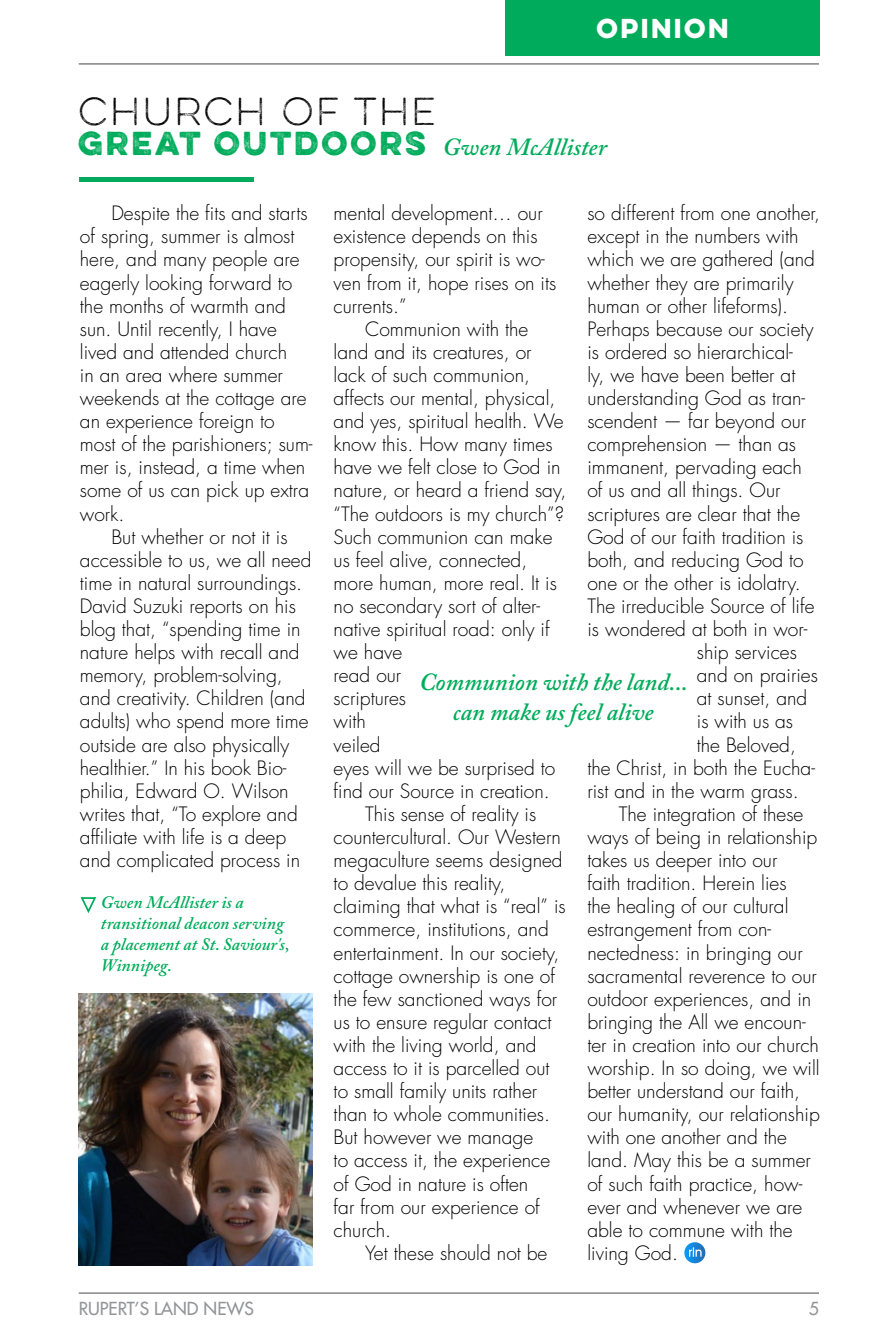
<style>
.page{position:relative;width:882px;height:1339px;background:#fff}
.page>*{position:absolute;margin:0;border:0;box-sizing:border-box;transform-origin:0 0}
.t1{font:100 35px "Eveleth";letter-spacing:.05em;color:#000}
.t2{font:italic 600 24.5px/29.8px "Adobe Caslon Pro";color:#00ac5b;text-align:center}
.t3{font:24.5px "Eveleth Clean";letter-spacing:.1em;color:#fff}
.t4{font:300 19.25px/23.1px "Futura LT";color:#000}
.t5{font:italic 600 17.5px/21px "Adobe Caslon Pro";color:#00ac5b}
.t6{font:17.5px "Futura LT";color:#939598}
.s1{font-family:"Eveleth";font-weight:400;font-style:normal;font-size:29.75px}
</style>
<div class="page">
<hr style="left:79px;top:1292px;width:740px;height:2px;background:#939598">
<hr style="left:79px;top:63px;width:740px;height:2px;background:#939598">
<div style="left:79px;top:177px;width:175px;height:5px;background:#00ac5b"></div>
<div style="left:505px;top:0;width:315px;height:55px;background:#00ac5b"></div>
<svg style="left:684px;top:1242px;width:21px;height:21px"></svg>
<svg style="left:689px;top:1247px;width:13px;height:9px"></svg>
<img style="left:78px;top:993px;width:234px;height:272px">
<svg style="left:80px;top:897px;width:17px;height:16px"></svg>
<p class="t3" style="left:597px;top:10px;width:133px">OPINION</p>
<h1 class="t1" style="left:78px;top:87px;width:360px">CHURCH OF THE</h1>
<p class="t2" style="left:78px;top:131px;width:530px"><span class="s1">GREAT OUTDOORS</span> Gwen McAllister</p>
<p class="t4" style="left:80px;top:202px;width:234px;text-indent:31px">Despite the fits and starts of spring, summer is almost here, and many people are eagerly looking forward to the months of warmth and sun. Until recently, I have lived and attended church<br>in an area where summer weekends at the cottage are an experience foreign to most of the parishioners; sum&shy;mer is, instead, a time when some of us can pick up extra work.</p>
<p class="t4" style="left:80px;top:526px;width:233px;text-indent:31px">But whether or not it is accessible to us, we all need time in natural surroundings.<br>David Suzuki reports on his blog that, “spending time in nature helps with recall and memory, problem-solving, and creativity. Children (and adults) who spend more time outside are also physically healthier.” In his book Bio&shy;philia, Edward O. Wilson writes that, “To explore and affiliate with life is a deep and complicated process in</p>
<p class="t5" style="left:101px;top:891px;width:190px">Gwen McAllister is a transitional deacon serving a placement at St. Saviour's,<br>Winnipeg.</p>
<p class="t4" style="left:587px;top:202px;width:234px">so different from one another,</p>
<p class="t4" style="left:587px;top:225px;width:213px">except in the numbers with</p>
<p class="t4" style="left:587px;top:248px;width:229px">which we are gathered (and</p>
<p class="t4" style="left:587px;top:271px;width:208px">whether they are primarily</p>
<p class="t4" style="left:587px;top:295px;width:202px">human or other lifeforms).</p>
<p class="t4" style="left:587px;top:318px;width:228px">Perhaps because our society</p>
<p class="t4" style="left:587px;top:341px;width:207px">is ordered so hierarchical-</p>
<p class="t4" style="left:587px;top:364px;width:210px">ly, we have been better at</p>
<p class="t4" style="left:587px;top:387px;width:219px">understanding God as tran-</p>
<p class="t4" style="left:587px;top:410px;width:220px">scendent — far beyond our</p>
<p class="t4" style="left:587px;top:433px;width:210px">comprehension — than as</p>
<p class="t4" style="left:587px;top:456px;width:216px">immanent, pervading each</p>
<p class="t4" style="left:587px;top:479px;width:195px">of us and all things. Our</p>
<p class="t4" style="left:587px;top:502px;width:214px">scriptures are clear that the</p>
<p class="t4" style="left:587px;top:526px;width:218px">God of our faith tradition is</p>
<p class="t4" style="left:587px;top:549px;width:218px">both, and reducing God to</p>
<p class="t4" style="left:587px;top:572px;width:215px">one or the other is idolatry.</p>
<p class="t4" style="left:587px;top:595px;width:229px">The irreducible Source of life</p>
<p class="t4" style="left:587px;top:618px;width:222px">is wondered at both in wor-</p>
<p class="t4" style="left:697px;top:641px;width:102px">ship services</p>
<p class="t4" style="left:697px;top:664px;width:123px">and on prairies</p>
<p class="t4" style="left:697px;top:687px;width:112px">at sunset, and</p>
<p class="t4" style="left:697px;top:710px;width:98px">is with us as</p>
<p class="t4" style="left:697px;top:733px;width:101px">the Beloved,</p>
<p class="t4" style="left:587px;top:757px;width:229px">the Christ, in both the Eucha-</p>
<p class="t4" style="left:587px;top:780px;width:213px">rist and in the warm grass.</p>
<p class="t4" style="left:619px;top:803px;width:186px">The integration of these</p>
<p class="t4" style="left:587px;top:826px;width:231px">ways of being in relationship</p>
<p class="t4" style="left:587px;top:849px;width:192px">takes us deeper into our</p>
<p class="t4" style="left:587px;top:872px;width:201px">faith tradition. Herein lies</p>
<p class="t4" style="left:587px;top:895px;width:203px">the healing of our cultural</p>
<p class="t4" style="left:587px;top:918px;width:185px">estrangement from con-</p>
<p class="t4" style="left:587px;top:941px;width:217px">nectedness: in bringing our</p>
<p class="t4" style="left:587px;top:964px;width:231px">sacramental reverence to our</p>
<p class="t4" style="left:587px;top:988px;width:225px">outdoor experiences, and in</p>
<p class="t4" style="left:587px;top:1011px;width:220px">bringing the All we encoun-</p>
<p class="t4" style="left:587px;top:1034px;width:233px">ter in creation into our church</p>
<p class="t4" style="left:587px;top:1057px;width:234px">worship. In so doing, we will</p>
<p class="t4" style="left:587px;top:1080px;width:214px">better understand our faith,</p>
<p class="t4" style="left:587px;top:1103px;width:234px">our humanity, our relationship</p>
<p class="t4" style="left:587px;top:1126px;width:201px">with one another and the</p>
<p class="t4" style="left:587px;top:1149px;width:225px">land. May this be a summer</p>
<p class="t4" style="left:587px;top:1172px;width:216px">of such faith practice, how-</p>
<p class="t4" style="left:587px;top:1195px;width:216px">ever and whenever we are</p>
<p class="t4" style="left:587px;top:1219px;width:207px">able to commune with the</p>
<p class="t4" style="left:587px;top:1242px;width:92px">living God.</p>
<p class="t4" style="left:334px;top:202px;width:224px">mental development… our existence depends on this propensity, our spirit is wo&shy;ven from it, hope rises on its currents.”</p>
<p class="t4" style="left:365px;top:318px;width:165px">Communion with the</p>
<p class="t4" style="left:334px;top:341px;width:199px">land and its creatures, or</p>
<p class="t4" style="left:334px;top:364px;width:198px">lack of such communion,</p>
<p class="t4" style="left:334px;top:387px;width:223px">affects our mental, physical,</p>
<p class="t4" style="left:334px;top:410px;width:232px">and yes, spiritual health. We</p>
<p class="t4" style="left:334px;top:433px;width:221px">know this. How many times</p>
<p class="t4" style="left:334px;top:456px;width:228px">have we felt close to God in</p>
<p class="t4" style="left:334px;top:479px;width:234px">nature, or heard a friend say,</p>
<p class="t4" style="left:334px;top:502px;width:232px">“The outdoors is my church”?</p>
<p class="t4" style="left:334px;top:526px;width:220px">Such communion can make</p>
<p class="t4" style="left:334px;top:549px;width:195px">us feel alive, connected,</p>
<p class="t4" style="left:334px;top:572px;width:225px">more human, more real. It is</p>
<p class="t4" style="left:334px;top:595px;width:208px">no secondary sort of alter-</p>
<p class="t4" style="left:334px;top:618px;width:218px">native spiritual road: only if</p>
<p class="t4" style="left:334px;top:641px;width:70px">we have</p>
<p class="t4" style="left:334px;top:664px;width:69px">read our</p>
<p class="t4" style="left:334px;top:687px;width:74px">scriptures</p>
<p class="t4" style="left:334px;top:710px;width:34px">with</p>
<p class="t4" style="left:334px;top:733px;width:49px">veiled</p>
<p class="t4" style="left:334px;top:757px;width:223px">eyes will we be surprised to</p>
<p class="t4" style="left:334px;top:780px;width:218px">find our Source in creation.</p>
<p class="t4" style="left:365px;top:803px;width:173px">This sense of reality is</p>
<p class="t4" style="left:334px;top:826px;width:229px">countercultural. Our Western</p>
<p class="t4" style="left:334px;top:849px;width:231px">megaculture seems designed</p>
<p class="t4" style="left:334px;top:872px;width:173px">to devalue this reality,</p>
<p class="t4" style="left:334px;top:895px;width:234px">claiming that what is “real” is</p>
<p class="t4" style="left:334px;top:918px;width:217px">commerce, institutions, and</p>
<p class="t4" style="left:334px;top:941px;width:227px">entertainment. In our society,</p>
<p class="t4" style="left:334px;top:964px;width:223px">cottage ownership is one of</p>
<p class="t4" style="left:334px;top:988px;width:225px">the few sanctioned ways for</p>
<p class="t4" style="left:334px;top:1011px;width:219px">us to ensure regular contact</p>
<p class="t4" style="left:334px;top:1034px;width:205px">with the living world, and</p>
<p class="t4" style="left:334px;top:1057px;width:217px">access to it is parcelled out</p>
<p class="t4" style="left:334px;top:1080px;width:205px">to small family units rather</p>
<p class="t4" style="left:334px;top:1103px;width:218px">than to whole communities.</p>
<p class="t4" style="left:334px;top:1126px;width:201px">But however we manage</p>
<p class="t4" style="left:334px;top:1149px;width:218px">to access it, the experience</p>
<p class="t4" style="left:334px;top:1172px;width:196px">of God in nature is often</p>
<p class="t4" style="left:334px;top:1195px;width:208px">far from our experience of</p>
<p class="t4" style="left:334px;top:1219px;width:59px">church.</p>
<p class="t4" style="left:365px;top:1242px;width:184px">Yet these should not be</p>
<p class="t2" style="left:419px;top:667px;width:270px">Communion with the land... can make us feel alive</p>
<p class="t6" style="left:79px;top:1297px;width:177px">RUPERT’S LAND NEWS</p>
<p class="t6" style="left:809px;top:1297px;width:12px">5</p>
</div>
